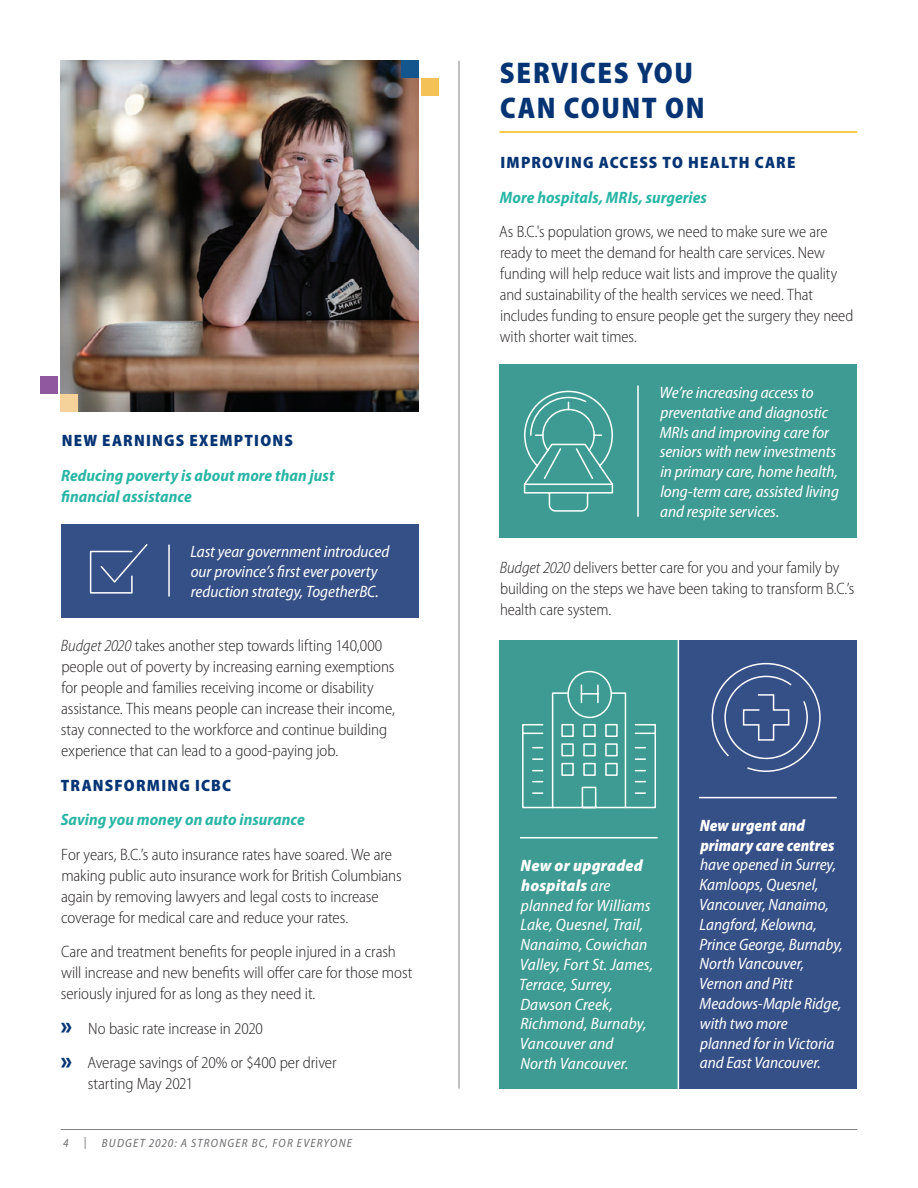
<style>
.page{position:relative;width:918px;height:1188px;background:#fff}
.page>*{position:absolute;margin:0;border:0;box-sizing:border-box;transform-origin:0 0}
.t1{font:900 semi-condensed 30px/34.5px "Myriad Pro";letter-spacing:.06em;color:#053474;scale:.96 1}
.t2{font:300 semi-condensed 16.5px/21px "Myriad Pro";letter-spacing:-.005em;color:#231f20}
.t3{font:italic semi-condensed 16.5px/19.8px "Myriad Pro";color:#fff}
.t4{font:italic 700 semi-condensed 16.5px/21px "Myriad Pro";letter-spacing:.005em;color:#28b5a5}
.t5{font:900 semi-condensed 16.5px "Myriad Pro";letter-spacing:.075em;color:#053474}
.t6{font:italic 900 semi-condensed 16.5px/19.8px "Myriad Pro";letter-spacing:.005em;color:#fff;scale:.96 1}
.t7{font:italic semi-condensed 12px "Myriad Pro";letter-spacing:.1em;color:#6c6d70}
.s1{font-style:italic}
.s2{font-weight:900;font-size:25.05px;color:#053474}
.s3{font-weight:900}
</style>
<div class="page">
<div style="left:500px;top:640px;width:357px;height:449px;background:#3e9b93"></div>
<div style="left:678px;top:640px;width:179px;height:449px;background:#354f87"></div>
<hr style="left:61px;top:1129px;width:796px;height:1px;background:#808285">
<img style="left:61px;top:61px;width:357px;height:350px">
<hr style="left:500px;top:131px;width:357px;height:2px;background:#fcb814">
<hr style="left:459px;top:61px;width:1px;height:1028px;background:#808285">
<div style="left:61px;top:524px;width:357px;height:94px;background:#354f87"></div>
<hr style="left:168px;top:545px;width:2px;height:52px;background:#fff">
<svg style="left:89px;top:544px;width:59px;height:50px"></svg>
<div style="left:422px;top:78px;width:17px;height:18px;background:#f4c156"></div>
<div style="left:401px;top:61px;width:17px;height:17px;background:#13568e"></div>
<div style="left:61px;top:394px;width:17px;height:17px;background:#f6d29b"></div>
<div style="left:40px;top:376px;width:18px;height:18px;background:#90589f"></div>
<div style="left:500px;top:364px;width:357px;height:174px;background:#3e9b93"></div>
<hr style="left:637px;top:386px;width:2px;height:131px;background:#fff">
<svg style="left:523px;top:390px;width:91px;height:122px"></svg>
<hr style="left:520px;top:837px;width:138px;height:1px;background:#fff">
<hr style="left:699px;top:797px;width:138px;height:1px;background:#fff">
<hr style="left:678px;top:632px;width:1px;height:465px;background:#fff">
<svg style="left:711px;top:662px;width:110px;height:110px"></svg>
<div style="left:567px;top:671px;width:45px;height:47px;border:2px solid #fff;border-radius:50%"></div>
<svg style="left:522px;top:684px;width:134px;height:125px"></svg>
<p class="t5" style="left:62px;top:431px;width:233px">NEW EARNINGS EXEMPTIONS</p>
<p class="t4" style="left:61px;top:465px;width:275px">Reducing poverty is about more than just financial assistance</p>
<p class="t3" style="left:190px;top:542px;width:200px">Last year government introduced our province’s first ever poverty reduction strategy, TogetherBC.</p>
<p class="t2" style="left:61px;top:635px;width:336px"><span class="s1">Budget 2020</span> takes another step towards lifting 140,000 people out of poverty by increasing earning exemptions for people and families receiving income or disability assistance. This means people can increase their income, stay connected to the workforce and continue building experience that can lead to a good-paying job.</p>
<p class="t5" style="left:61px;top:776px;width:172px">TRANSFORMING ICBC</p>
<p class="t4" style="left:61px;top:809px;width:246px">Saving you money on auto insurance</p>
<p class="t2" style="left:61px;top:844px;width:342px">For years, B.C.’s auto insurance rates have soared. We are making public auto insurance work for British Columbians again by removing lawyers and legal costs to increase coverage for medical care and reduce your rates.</p>
<p class="t2" style="left:61px;top:941px;width:353px">Care and treatment benefits for people injured in a crash will increase and new benefits will offer care for those most seriously injured for as long as they need it.</p>
<p class="t2" style="left:61px;top:1011px;width:277px;line-height:34.5px"><span class="s2">»</span> No basic rate increase in 2020<br><span class="s2">»</span> Average savings of 20% or $400 per driver</p>
<p class="t2" style="left:88px;top:1073px;width:107px">starting May 2021</p>
<p class="t7" style="left:84px;top:1135px;width:4px">|</p>
<p class="t7" style="left:63px;top:1137px;width:7px">4</p>
<p class="t7" style="left:102px;top:1137px;width:252px">BUDGET 2020: A STRONGER BC, FOR EVERYONE</p>
<h1 class="t1" style="left:500px;top:56px;width:215px">SERVICES YOU<br>CAN COUNT ON</h1>
<p class="t5" style="left:500px;top:154px;width:297px">IMPROVING ACCESS TO HEALTH CARE</p>
<p class="t4" style="left:500px;top:187px;width:209px">More hospitals, MRIs, surgeries</p>
<p class="t2" style="left:499px;top:222px;width:356px">As B.C.'s population grows, we need to make sure we are ready to meet the demand for health care services. New funding will help reduce wait lists and improve the quality and sustainability of the health services we need. That includes funding to ensure people get the surgery they need with shorter wait times.</p>
<p class="t3" style="left:660px;top:383px;width:181px">We’re increasing access to preventative and diagnostic<br>MRIs and improving care for seniors with new investments in primary care, home health, long-term care, assisted living and respite services.</p>
<p class="t2" style="left:500px;top:558px;width:356px"><span class="s1">Budget 2020</span> delivers better care for you and your family by building on the steps we have been taking to transform B.C.’s health care system.</p>
<p class="t3" style="left:519px;top:856px;width:136px"><span class="s3">New or upgraded hospitals</span> are planned for Williams<br>Lake, Quesnel, Trail,<br>Nanaimo, Cowichan<br>Valley, Fort St. James,<br>Terrace, Surrey,<br>Dawson Creek,<br>Richmond, Burnaby,<br>Vancouver and<br>North Vancouver.</p>
<p class="t6" style="left:700px;top:816px;width:142px">New urgent and primary care centres</p>
<p class="t3" style="left:699px;top:855px;width:145px">have opened in Surrey,<br>Kamloops, Quesnel,<br>Vancouver, Nanaimo,<br>Langford, Kelowna,<br>Prince George, Burnaby,<br>North Vancouver,<br>Vernon and Pitt<br>Meadows-Maple Ridge, with two more<br>planned for in Victoria and East Vancouver.</p>
</div>
